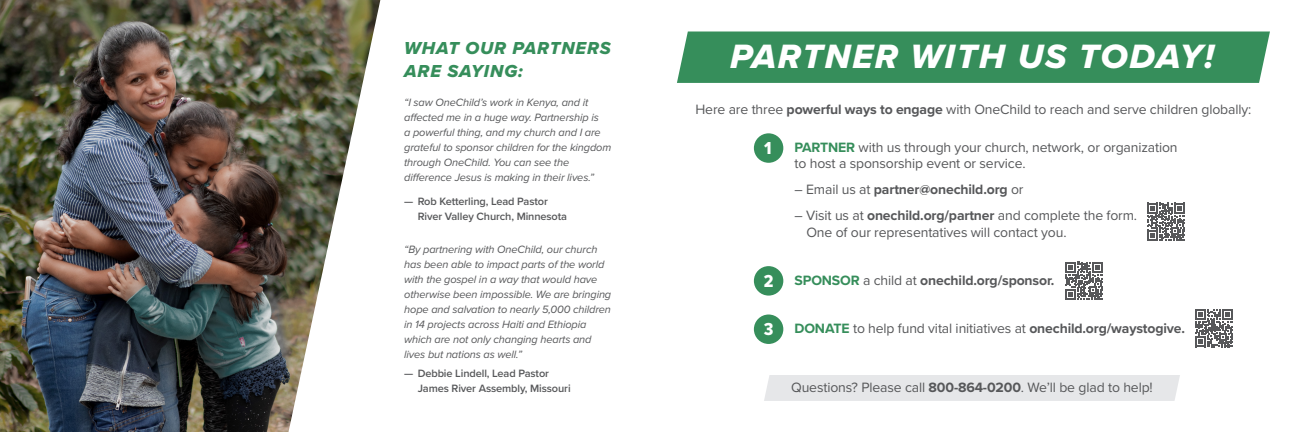
<style>
.page{position:relative;width:1296px;height:432px;background:#fff}
.page>*{position:absolute;margin:0;border:0;box-sizing:border-box;transform-origin:0 0}
.t1{font:35px "Proxima Nova Extrabld It";letter-spacing:.05em;color:#fff}
.t2{font:18px/23px "Proxima Nova Extrabld It";letter-spacing:.05em;color:#368e5b}
.t3{font:18px "Proxima Nova Cond Extrabld";color:#fff}
.Body{font:14px/16.8px "Proxima Nova";letter-spacing:-.01em;color:#57585a}
.Body-2{font:700 14px "Proxima Nova";letter-spacing:-.01em;color:#57585a}
.Body-3{font:italic 11px/15px "Proxima Nova";letter-spacing:-.01em;color:#57585a}
.t4{font:600 11px/15px "Proxima Nova";letter-spacing:-.01em;color:#57585a}
.s1{font-weight:700}
.s2{font-weight:700;color:#368e5b}
.s3{font-weight:400}
.s4{color:#368e5b}
</style>
<div class="page">
<div style="left:764px;top:375px;width:416px;height:26px;background:#e6e7e9"></div>
<img style="left:0;top:0;width:380px;height:432px">
<div style="left:677px;top:32px;width:593px;height:51px;background:#368e5b"></div>
<div style="left:754px;top:133px;width:29px;height:30px;background:#368e5b;border-radius:50%"></div>
<div style="left:754px;top:266px;width:29px;height:30px;background:#368e5b;border-radius:50%"></div>
<div style="left:754px;top:315px;width:29px;height:29px;background:#368e5b;border-radius:50%"></div>
<svg style="left:1147px;top:203px;width:38px;height:38px"></svg>
<svg style="left:1065px;top:262px;width:38px;height:38px"></svg>
<svg style="left:1195px;top:309px;width:38px;height:38px"></svg>
<p class="t2" style="left:404px;top:37px;width:208px">WHAT OUR PARTNERS<br>ARE SAYING:</p>
<p class="Body-3" style="left:404px;top:94px;width:209px">“I saw OneChild’s work in Kenya, and it affected me in a huge way. Partnership is<br>a powerful thing, and my church and I are grateful to sponsor children for the kingdom through OneChild. You can see the difference Jesus is making in their lives.”</p>
<p class="t4" style="left:418px;top:193px;width:151px;text-indent:-14px">— Rob Ketterling, Lead Pastor<br>River Valley Church, Minnesota</p>
<p class="Body-3" style="left:404px;top:241px;width:209px">“By partnering with OneChild, our church has been able to impact parts of the world with the gospel in a way that would have otherwise been impossible. We are bringing hope and salvation to nearly 5,000 children in 14 projects across Haiti and Ethiopia which are not only changing hearts and lives but nations as well.”</p>
<p class="t4" style="left:418px;top:366px;width:154px;text-indent:-14px">— Debbie Lindell, Lead Pastor<br>James River Assembly, Missouri</p>
<p class="t1" style="left:730px;top:30px;width:485px">PARTNER WITH US TODAY!</p>
<p class="Body" style="left:695px;top:100px;width:557px">Here are three <span class="s1">powerful ways to engage</span> with OneChild to reach and serve children globally:</p>
<p class="t3" style="left:764px;top:135px;width:9px">1</p>
<p class="t3" style="left:764px;top:267px;width:11px">2</p>
<p class="t3" style="left:764px;top:316px;width:11px">3</p>
<p class="Body" style="left:794px;top:138px;width:385px"><span class="s2">PARTNER</span> with us through your church, network, or organization to host a sponsorship event or service.</p>
<p class="Body-2" style="left:794px;top:179px;width:231px"><span class="s3">– Email us at</span> partner@onechild.org <span class="s3">or</span></p>
<p class="Body" style="left:806px;top:206px;width:332px;text-indent:-12px">– Visit us at <span class="s1">onechild.org/partner</span> and complete the form.<br>One of our representatives will contact you.</p>
<p class="Body-2" style="left:794px;top:270px;width:261px"><span class="s4">SPONSOR</span> <span class="s3">a child at</span> onechild.org/sponsor.</p>
<p class="Body" style="left:794px;top:320px;width:392px"><span class="s2">DONATE</span> to help fund vital initiatives at <span class="s1">onechild.org/waystogive.</span></p>
<p class="Body" style="left:791px;top:378px;width:363px">Questions? Please call <span class="s1">800-864-0200</span>. We’ll be glad to help!</p>
</div>
